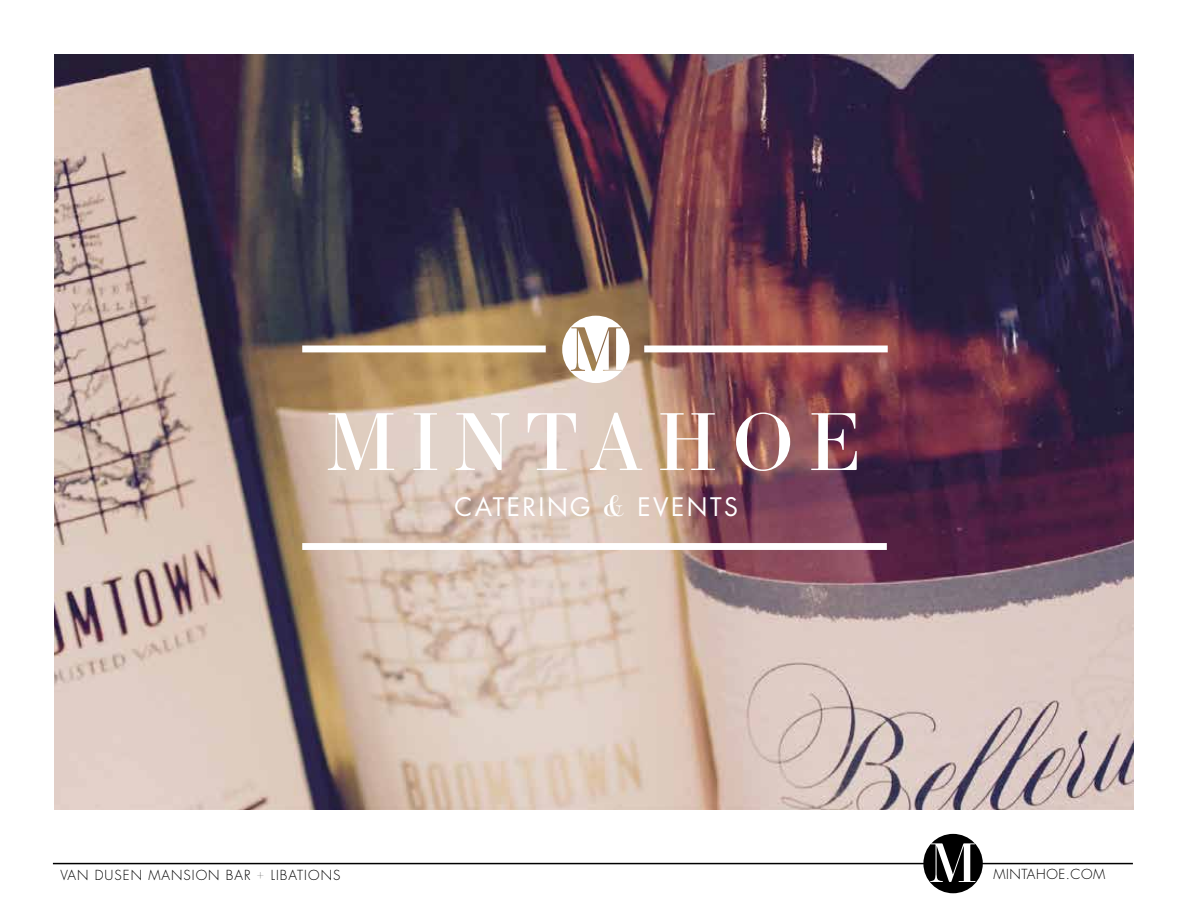
<style>
.page{position:relative;width:1188px;height:918px;background:#fff}
.page>*{position:absolute;margin:0;border:0;box-sizing:border-box;transform-origin:0 0}
.t1{font:77.25px "Essonnes Display";letter-spacing:.2em;color:#fff}
.t2{font:52.5px "Essonnes Display";color:#fff}
.t3{font:24.9px "Futura";letter-spacing:.1em;color:#fff}
.t4{font:300 13.5px "Futura";letter-spacing:.075em;color:#000}
.t5{font:300 13.5px "Futura";letter-spacing:.04em;color:#000}
.s1{font-family:"Essonnes Display";font-size:27.6px}
.s2{font-family:"Essonnes Headline";font-weight:100;font-size:15px}
</style>
<div class="page">
<img style="left:54px;top:54px;width:1080px;height:756px">
<hr style="left:53px;top:863px;width:1080px;height:1px;background:#000">
<div style="left:923px;top:834px;width:60px;height:59px;background:#000;border-radius:50%"></div>
<div style="left:302px;top:543px;width:585px;height:7px;background:#fff"></div>
<div style="left:302px;top:346px;width:244px;height:6px;background:#fff"></div>
<div style="left:644px;top:346px;width:244px;height:6px;background:#fff"></div>
<svg style="left:562px;top:316px;width:68px;height:67px"></svg>
<h1 class="t1" style="left:327px;top:388px;width:535px">MINTAHOE</h1>
<h3 class="t3" style="left:455px;top:491px;width:285px">CATERING <span class="s1">&amp;</span> EVENTS</h3>
<p class="t4" style="left:60px;top:867px;width:281px">VAN DUSEN MANSION BAR <span class="s2">+</span> LIBATIONS</p>
<h2 class="t2" style="left:930px;top:826px;width:48px">M</h2>
<p class="t5" style="left:994px;top:866px;width:113px">MINTAHOE.COM</p>
</div>
